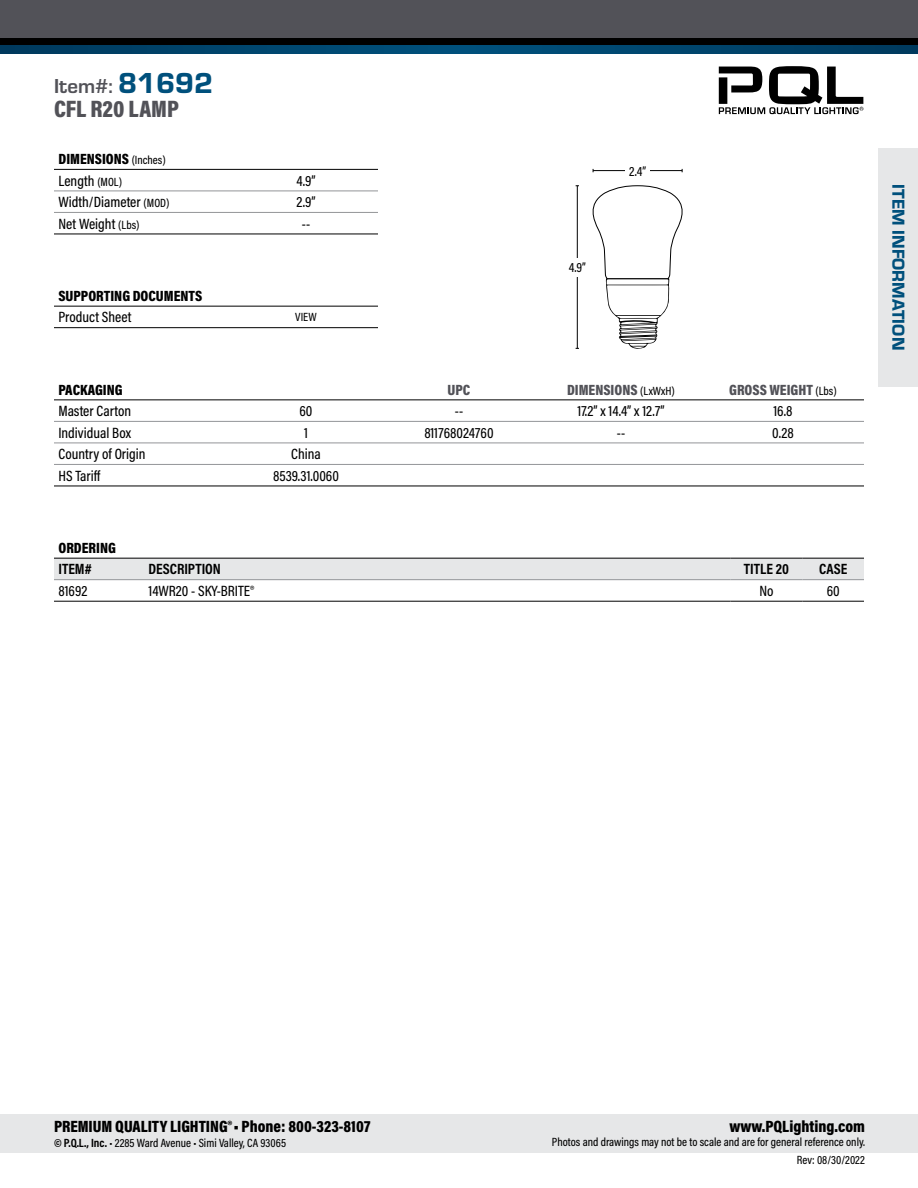
<style>
.page{position:relative;width:918px;height:1188px;background:#fff}
.page>*{position:absolute;margin:0;border:0;box-sizing:border-box;transform-origin:0 0}
.t1{font:900 24px "Acumin Pro Cond";color:#525258}
.t2{font:700 21px "Eurostile";color:#525258}
.t3{font:18px "Eurostile Hea";letter-spacing:.005em;color:#00507c}
.t4{font:900 16.5px "Acumin Pro Cond";color:#000}
.t5{font:500 15px "Acumin Pro Cond";color:#000}
.t6{font:900 15px "Acumin Pro Cond";color:#000}
.t7{font:900 15px "Acumin Pro Cond";color:#525258}
.t8{font:700 15px "Acumin Pro Cond";color:#000}
.t9{font:500 13.5px "Acumin Pro Cond";color:#000}
.t10{font:500 12px/18px "Acumin Pro Cond";color:#000;text-align:right}
.s1{font-family:"Eurostile Hea";font-weight:400;font-size:30px;color:#00507c}
.s2{font-weight:900;font-size:15px}
.s3{font-size:15px}
.s4{font-size:12px}
.s5{font-weight:500;font-size:12px;color:#000}
.s6{font-weight:700}
</style>
<div class="page">
<div style="left:0;top:1114px;width:918px;height:39px;background:#e6e7e8"></div>
<svg style="left:0;top:45px;width:918px;height:9px;background:#00446c"></svg>
<div style="left:0;top:33px;width:918px;height:12px;background:#000"></div>
<div style="left:0;top:0;width:918px;height:37px;background:#525258"></div>
<svg style="left:719px;top:66px;width:144px;height:48px"></svg>
<hr style="left:54px;top:191px;width:180px;height:1px;background:#939598">
<hr style="left:234px;top:191px;width:144px;height:1px;background:#939598">
<hr style="left:54px;top:212px;width:180px;height:1px;background:#939598">
<hr style="left:234px;top:212px;width:144px;height:1px;background:#939598">
<hr style="left:54px;top:169px;width:180px;height:1px;background:#000">
<hr style="left:234px;top:169px;width:144px;height:1px;background:#000">
<hr style="left:54px;top:234px;width:180px;height:1px;background:#000">
<hr style="left:234px;top:234px;width:144px;height:1px;background:#000">
<hr style="left:54px;top:421px;width:180px;height:1px;background:#939598">
<hr style="left:234px;top:421px;width:144px;height:1px;background:#939598">
<hr style="left:378px;top:421px;width:162px;height:1px;background:#939598">
<hr style="left:540px;top:421px;width:162px;height:1px;background:#939598">
<hr style="left:702px;top:421px;width:162px;height:1px;background:#939598">
<hr style="left:54px;top:443px;width:180px;height:1px;background:#939598">
<hr style="left:234px;top:443px;width:144px;height:1px;background:#939598">
<hr style="left:378px;top:443px;width:162px;height:1px;background:#939598">
<hr style="left:540px;top:443px;width:162px;height:1px;background:#939598">
<hr style="left:702px;top:443px;width:162px;height:1px;background:#939598">
<hr style="left:54px;top:464px;width:180px;height:1px;background:#939598">
<hr style="left:234px;top:464px;width:144px;height:1px;background:#939598">
<hr style="left:378px;top:464px;width:162px;height:1px;background:#939598">
<hr style="left:540px;top:464px;width:162px;height:1px;background:#939598">
<hr style="left:702px;top:464px;width:162px;height:1px;background:#939598">
<hr style="left:54px;top:399px;width:180px;height:1px;background:#000">
<hr style="left:234px;top:399px;width:144px;height:1px;background:#000">
<hr style="left:378px;top:399px;width:162px;height:1px;background:#000">
<hr style="left:540px;top:399px;width:162px;height:1px;background:#000">
<hr style="left:702px;top:399px;width:162px;height:1px;background:#000">
<hr style="left:54px;top:486px;width:180px;height:1px;background:#000">
<hr style="left:234px;top:486px;width:144px;height:1px;background:#000">
<hr style="left:378px;top:486px;width:162px;height:1px;background:#000">
<hr style="left:540px;top:486px;width:162px;height:1px;background:#000">
<hr style="left:702px;top:486px;width:162px;height:1px;background:#000">
<div style="left:54px;top:559px;width:810px;height:20px;background:#e6e7e8"></div>
<hr style="left:54px;top:579px;width:90px;height:1px;background:#939598">
<hr style="left:144px;top:579px;width:586px;height:1px;background:#939598">
<hr style="left:730px;top:579px;width:72px;height:1px;background:#939598">
<hr style="left:802px;top:579px;width:62px;height:1px;background:#939598">
<hr style="left:54px;top:558px;width:90px;height:1px;background:#000">
<hr style="left:144px;top:558px;width:586px;height:1px;background:#000">
<hr style="left:730px;top:558px;width:72px;height:1px;background:#000">
<hr style="left:802px;top:558px;width:62px;height:1px;background:#000">
<hr style="left:54px;top:601px;width:90px;height:1px;background:#000">
<hr style="left:144px;top:601px;width:586px;height:1px;background:#000">
<hr style="left:730px;top:601px;width:72px;height:1px;background:#000">
<hr style="left:802px;top:601px;width:62px;height:1px;background:#000">
<hr style="left:54px;top:306px;width:180px;height:1px;background:#000">
<hr style="left:234px;top:306px;width:144px;height:1px;background:#000">
<hr style="left:54px;top:327px;width:180px;height:1px;background:#000">
<hr style="left:234px;top:327px;width:144px;height:1px;background:#000">
<hr style="left:593px;top:170px;width:89px;height:1px;background:#000">
<hr style="left:577px;top:186px;width:1px;height:162px;background:#000">
<div style="left:565px;top:258px;width:25px;height:18px;background:#fff"></div>
<div style="left:625px;top:161px;width:25px;height:19px;background:#fff"></div>
<div style="left:878px;top:148px;width:40px;height:238px;background:#e6e7e8"></div>
<svg style="left:592px;top:185px;width:91px;height:164px"></svg>
<h2 class="t2" style="left:54px;top:71px;width:161px">Item#: <span class="s1">81692</span></h2>
<h1 class="t1" style="left:54px;top:93px;width:126px">CFL R20 LAMP</h1>
<p class="t10" style="left:58px;top:149px;width:109px;line-height:21.5px;text-align:left"><span class="s2">DIMENSIONS</span> (Inches)<br><span class="s3">Length</span> (MOL)</p>
<p class="t5" style="left:296px;top:171px;width:21px">4.9”</p>
<p class="t5" style="left:58px;top:192px;width:112px">Width/Diameter <span class="s4">(MOD)</span></p>
<p class="t5" style="left:296px;top:192px;width:21px">2.9”</p>
<p class="t5" style="left:59px;top:214px;width:82px">Net Weight <span class="s4">(Lbs)</span></p>
<p class="t5" style="left:302px;top:214px;width:10px">--</p>
<p class="t6" style="left:58px;top:286px;width:145px">SUPPORTING DOCUMENTS</p>
<p class="t5" style="left:58px;top:308px;width:75px">Product Sheet</p>
<p class="t10" style="left:295px;top:308px;width:23px">VIEW</p>
<p class="t9" style="left:569px;top:259px;width:19px">4.9”</p>
<p class="t9" style="left:629px;top:162px;width:18px">2.4”</p>
<p class="t6" style="left:58px;top:380px;width:66px">PACKAGING</p>
<p class="t7" style="left:448px;top:380px;width:24px">UPC</p>
<p class="t7" style="left:567px;top:380px;width:109px">DIMENSIONS <span class="s5">(LxWxH)</span></p>
<p class="t7" style="left:729px;top:380px;width:109px">GROSS WEIGHT <span class="s5">(Lbs)</span></p>
<p class="t5" style="left:58px;top:401px;width:74px">Master Carton</p>
<p class="t5" style="left:299px;top:401px;width:15px">60</p>
<p class="t5" style="left:455px;top:401px;width:10px">--</p>
<p class="t5" style="left:577px;top:401px;width:89px">17.2” x 14.4” x 12.7”</p>
<p class="t5" style="left:773px;top:401px;width:21px">16.8</p>
<p class="t5" style="left:58px;top:423px;width:74px">Individual Box</p>
<p class="t5" style="left:304px;top:423px;width:5px">1</p>
<p class="t5" style="left:424px;top:423px;width:71px">811768024760</p>
<p class="t5" style="left:617px;top:423px;width:10px">--</p>
<p class="t5" style="left:772px;top:423px;width:23px">0.28</p>
<p class="t5" style="left:58px;top:444px;width:88px">Country of Origin</p>
<p class="t5" style="left:291px;top:444px;width:31px">China</p>
<p class="t5" style="left:58px;top:466px;width:43px">HS Tariff</p>
<p class="t5" style="left:273px;top:466px;width:68px">8539.31.0060</p>
<p class="t6" style="left:58px;top:538px;width:59px">ORDERING</p>
<p class="t8" style="left:58px;top:559px;width:35px">ITEM#</p>
<p class="t8" style="left:148px;top:559px;width:74px">DESCRIPTION</p>
<p class="t8" style="left:744px;top:559px;width:47px">TITLE 20</p>
<p class="t8" style="left:819px;top:559px;width:30px">CASE</p>
<p class="t5" style="left:58px;top:581px;width:30px">81692</p>
<p class="t5" style="left:148px;top:581px;width:107px">14WR20 - SKY-BRITE®</p>
<p class="t5" style="left:759px;top:581px;width:16px">No</p>
<p class="t5" style="left:827px;top:581px;width:15px">60</p>
<p class="t3" style="left:911px;top:184px;width:168px;rotate:90deg">ITEM INFORMATION</p>
<p class="t4" style="left:54px;top:1115px;width:318px">PREMIUM QUALITY LIGHTING®• Phone: 800-323-8107</p>
<p class="t10" style="left:54px;top:1133px;width:234px"><span class="s6">© P.Q.L., Inc.</span> • 2285 Ward Avenue • Simi Valley, CA 93065</p>
<p class="t4" style="left:729px;top:1115px;width:137px">www.PQLighting.com</p>
<p class="t10" style="left:552px;top:1133px;width:315px">Photos and drawings may not be to scale and are for general reference only.<br>Rev: 08/30/2022</p>
</div>
